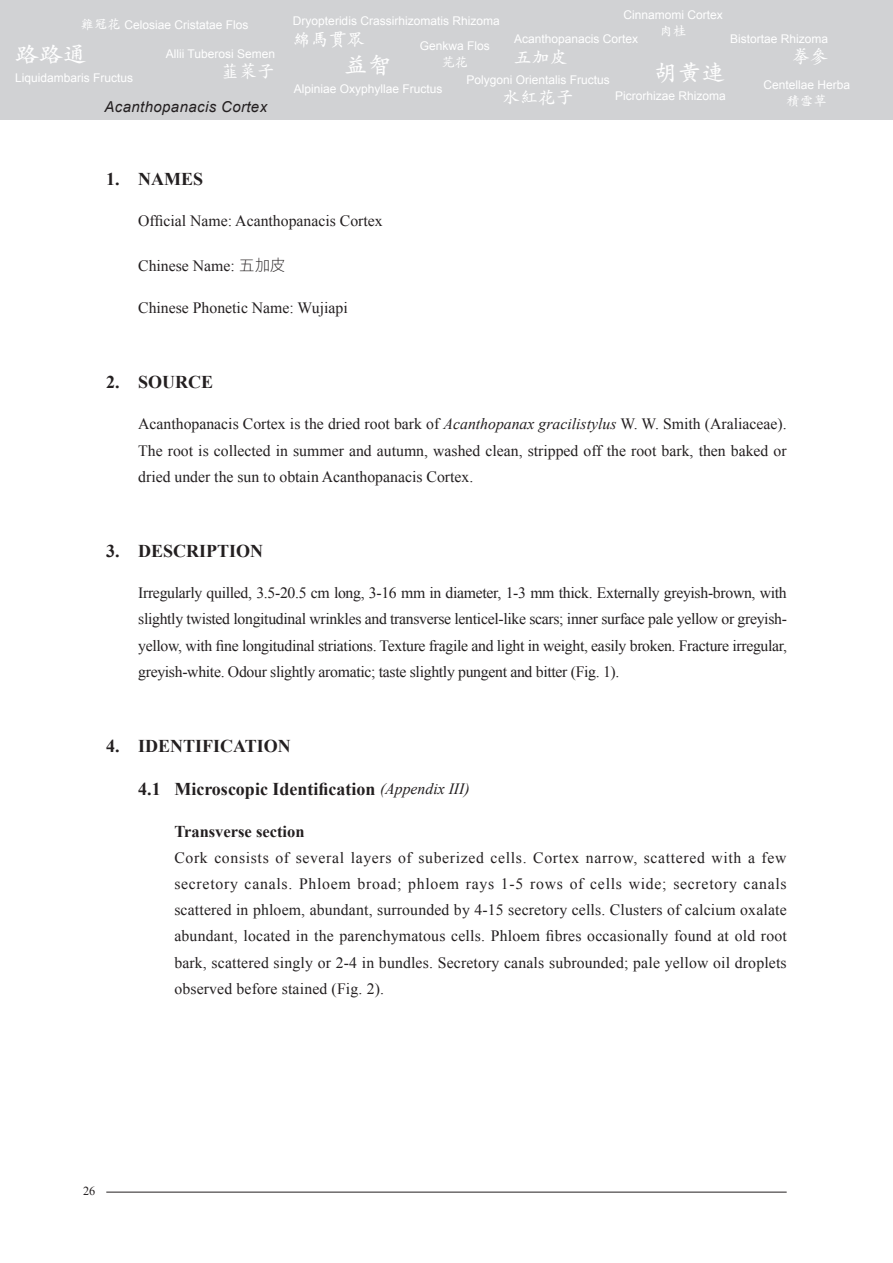
<style>
.page{position:relative;width:893px;height:1263px;background:#fff}
.page>*{position:absolute;margin:0;border:0;box-sizing:border-box;transform-origin:0 0}
.t1{font:600 24px "M Kai HK";color:#fff}
.t2{font:700 18px "Times New Roman";color:#231f20}
.t3{font:600 18px "M Kai HK";color:#fff}
.t4{font:700 16.5px "Times New Roman";color:#231f20}
.t5{font:15.75px/26.2px "Times New Roman";color:#231f20;text-align:justify}
.t6{font:italic 15px "Arial";letter-spacing:.025em;color:#231f20}
.t7{font:600 13.5px "M Kai HK";color:#fff}
.t8{font:12.3px "Times New Roman";color:#231f20}
.t9{font:12px "Arial";color:#fff}
.s1{font-family:"M Kai HK";font-weight:600;font-size:13.5px}
.s2{font-family:"M Hei HK";font-weight:300}
.s3{font-style:italic}
.s4{font-weight:400;font-style:italic;font-size:15.75px}
</style>
<div class="page">
<div style="left:0;top:0;width:893px;height:119px;background:#d1d2d4"></div>
<hr style="left:106px;top:1192px;width:681px;height:1px;background:#231f20">
<p class="t9" style="left:623px;top:7px;width:101px">Cinnamomi Cortex</p>
<p class="t7" style="left:660px;top:22px;width:28px">肉桂</p>
<p class="t9" style="left:293px;top:13px;width:208px">Dryopteridis Crassirhizomatis Rhizoma</p>
<p class="t3" style="left:293px;top:27px;width:73px">綿馬貫眾</p>
<p class="t9" style="left:514px;top:31px;width:126px">Acanthopanacis Cortex</p>
<p class="t3" style="left:514px;top:45px;width:55px">五加皮</p>
<p class="t9" style="left:81px;top:17px;width:169px"><span class="s1">雞冠花</span> Celosiae Cristatae Flos</p>
<p class="t9" style="left:730px;top:31px;width:100px">Bistortae Rhizoma</p>
<p class="t3" style="left:792px;top:44px;width:37px">拳參</p>
<p class="t9" style="left:420px;top:38px;width:72px">Genkwa Flos</p>
<p class="t7" style="left:441px;top:52px;width:28px">芫花</p>
<p class="t1" style="left:15px;top:37px;width:73px">路路通</p>
<p class="t9" style="left:15px;top:70px;width:120px">Liquidambaris Fructus</p>
<p class="t1" style="left:654px;top:56px;width:73px">胡黃連</p>
<p class="t9" style="left:615px;top:88px;width:112px">Picrorhizae Rhizoma</p>
<p class="t9" style="left:166px;top:45px;width:111px">Allii Tuberosi Semen</p>
<p class="t3" style="left:221px;top:59px;width:55px">韮菜子</p>
<p class="t6" style="left:105px;top:97px;width:164px">Acanthopanacis Cortex</p>
<p class="t1" style="left:344px;top:48px;width:49px">益智</p>
<p class="t9" style="left:294px;top:81px;width:150px">Alpiniae Oxyphyllae Fructus</p>
<p class="t9" style="left:467px;top:72px;width:145px">Polygoni Orientalis Fructus</p>
<p class="t3" style="left:502px;top:85px;width:73px">水紅花子</p>
<p class="t9" style="left:763px;top:77px;width:88px">Centellae Herba</p>
<p class="t7" style="left:787px;top:92px;width:42px">積雪草</p>
<p class="t2" style="left:106px;top:167px;width:98px">1. NAMES</p>
<p class="t5" style="left:138px;top:208px;width:246px">Official Name: Acanthopanacis Cortex</p>
<p class="t5" style="left:138px;top:252px;width:149px">Chinese Name: <span class="s2">五加皮</span></p>
<p class="t5" style="left:138px;top:294px;width:211px">Chinese Phonetic Name: Wujiapi</p>
<p class="t2" style="left:106px;top:369px;width:108px">2. SOURCE</p>
<p class="t5" style="left:138px;top:411px;width:650px">Acanthopanacis Cortex is the dried root bark of <span class="s3">Acanthopanax gracilistylus</span> W. W. Smith (Araliaceae).<br>The root is collected in summer and autumn, washed clean, stripped off the root bark, then baked or dried under the sun to obtain Acanthopanacis Cortex.</p>
<p class="t2" style="left:106px;top:538px;width:158px">3. DESCRIPTION</p>
<p class="t5" style="left:138px;top:579px;width:650px">Irregularly quilled, 3.5-20.5 cm long, 3-16 mm in diameter, 1-3 mm thick. Externally greyish-brown, with slightly twisted longitudinal wrinkles and transverse lenticel-like scars; inner surface pale yellow or greyish&shy;yellow, with fine longitudinal striations. Texture fragile and light in weight, easily broken. Fracture irregular, greyish-white. Odour slightly aromatic; taste slightly pungent and bitter (Fig. 1).</p>
<p class="t2" style="left:106px;top:733px;width:186px">4. IDENTIFICATION</p>
<p class="t2" style="left:138px;top:776px;width:333px">4.1 Microscopic Identification <span class="s4">(Appendix III)</span></p>
<p class="t4" style="left:174px;top:820px;width:132px">Transverse section</p>
<p class="t5" style="left:174px;top:844px;width:614px">Cork consists of several layers of suberized cells. Cortex narrow, scattered with a few secretory canals. Phloem broad; phloem rays 1-5 rows of cells wide; secretory canals scattered in phloem, abundant, surrounded by 4-15 secretory cells. Clusters of calcium oxalate abundant, located in the parenchymatous cells. Phloem fibres occasionally found at old root bark, scattered singly or 2-4 in bundles. Secretory canals subrounded; pale yellow oil droplets observed before stained (Fig. 2).</p>
<p class="t8" style="left:83px;top:1182px;width:14px">26</p>
</div>
